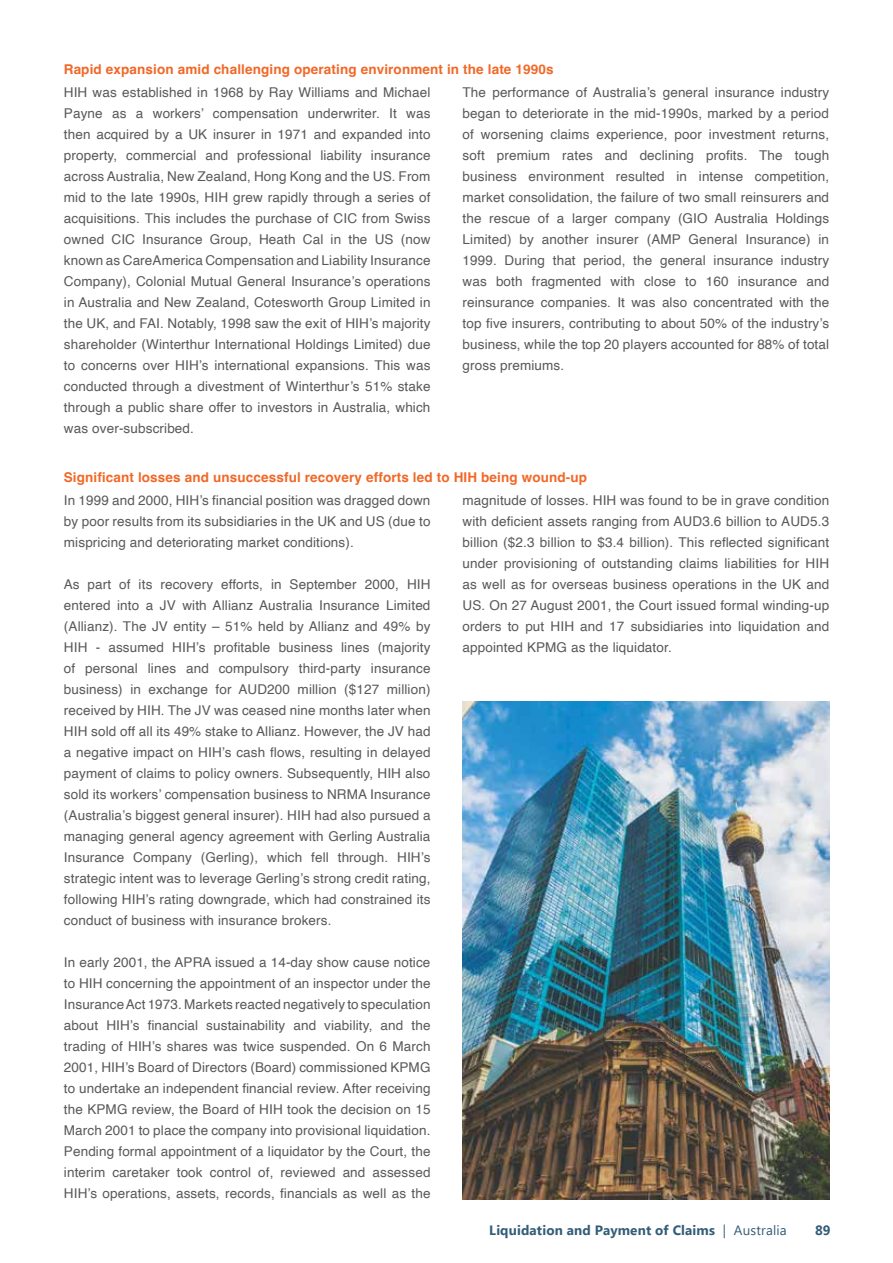
<style>
.page{position:relative;width:893px;height:1263px;background:#fff}
.page>*{position:absolute;margin:0;border:0;box-sizing:border-box;transform-origin:0 0}
.t1{font:13.5px/21px "Helvetica";letter-spacing:.01em;color:#58595b;text-align:justify}
.t2{font:700 13.5px "Helvetica";letter-spacing:.01em;color:#f16827}
.t3{font:700 13.5px "Segoe UI";letter-spacing:.01em;color:#345d78}
.s1{font-weight:400}
</style>
<div class="page">
<img style="left:462px;top:701px;width:367px;height:498px">
<p class="t2" style="left:64px;top:61px;width:491px">Rapid expansion amid challenging operating environment in the late 1990s</p>
<p class="t1" style="left:64px;top:82px;width:368px">HIH was established in 1968 by Ray Williams and Michael Payne as a workers’ compensation underwriter. It was then acquired by a UK insurer in 1971 and expanded into property, commercial and professional liability insurance across Australia, New Zealand, Hong Kong and the US. From mid to the late 1990s, HIH grew rapidly through a series of acquisitions. This includes the purchase of CIC from Swiss owned CIC Insurance Group, Heath Cal in the US (now known as CareAmerica Compensation and Liability Insurance Company), Colonial Mutual General Insurance’s operations in Australia and New Zealand, Cotesworth Group Limited in the UK, and FAI. Notably, 1998 saw the exit of HIH’s majority shareholder (Winterthur International Holdings Limited) due to concerns over HIH’s international expansions. This was conducted through a divestment of Winterthur’s 51% stake through a public share offer to investors in Australia, which was over-subscribed.</p>
<p class="t1" style="left:462px;top:82px;width:368px">The performance of Australia’s general insurance industry began to deteriorate in the mid-1990s, marked by a period of worsening claims experience, poor investment returns, soft premium rates and declining profits. The tough business environment resulted in intense competition, market consolidation, the failure of two small reinsurers and the rescue of a larger company (GIO Australia Holdings Limited) by another insurer (AMP General Insurance) in 1999. During that period, the general insurance industry was both fragmented with close to 160 insurance and reinsurance companies. It was also concentrated with the top five insurers, contributing to about 50% of the industry’s business, while the top 20 players accounted for 88% of total gross premiums.</p>
<p class="t2" style="left:64px;top:469px;width:525px">Significant losses and unsuccessful recovery efforts led to HIH being wound-up</p>
<p class="t1" style="left:64px;top:490px;width:368px">In 1999 and 2000, HIH’s financial position was dragged down by poor results from its subsidiaries in the UK and US (due to mispricing and deteriorating market conditions).</p>
<p class="t1" style="left:64px;top:574px;width:368px">As part of its recovery efforts, in September 2000, HIH entered into a JV with Allianz Australia Insurance Limited (Allianz). The JV entity – 51% held by Allianz and 49% by HIH - assumed HIH’s profitable business lines (majority of personal lines and compulsory third-party insurance business) in exchange for AUD200 million ($127 million) received by HIH. The JV was ceased nine months later when HIH sold off all its 49% stake to Allianz. However, the JV had a negative impact on HIH’s cash flows, resulting in delayed payment of claims to policy owners. Subsequently, HIH also sold its workers’ compensation business to NRMA Insurance (Australia’s biggest general insurer). HIH had also pursued a managing general agency agreement with Gerling Australia Insurance Company (Gerling), which fell through. HIH’s strategic intent was to leverage Gerling’s strong credit rating, following HIH’s rating downgrade, which had constrained its conduct of business with insurance brokers.</p>
<p class="t1" style="left:64px;top:952px;width:368px">In early 2001, the APRA issued a 14-day show cause notice to HIH concerning the appointment of an inspector under the Insurance Act 1973. Markets reacted negatively to speculation about HIH’s financial sustainability and viability, and the trading of HIH’s shares was twice suspended. On 6 March 2001, HIH’s Board of Directors (Board) commissioned KPMG to undertake an independent financial review. After receiving the KPMG review, the Board of HIH took the decision on 15<br>March 2001 to place the company into provisional liquidation.<br>Pending formal appointment of a liquidator by the Court, the interim caretaker took control of, reviewed and assessed HIH’s operations, assets, records, financials as well as the</p>
<p class="t1" style="left:463px;top:490px;width:368px">magnitude of losses. HIH was found to be in grave condition with deficient assets ranging from AUD3.6 billion to AUD5.3 billion ($2.3 billion to $3.4 billion). This reflected significant under provisioning of outstanding claims liabilities for HIH as well as for overseas business operations in the UK and US. On 27 August 2001, the Court issued formal winding-up orders to put HIH and 17 subsidiaries into liquidation and appointed KPMG as the liquidator.</p>
<p class="t3" style="left:489px;top:1222px;width:299px">Liquidation and Payment of Claims <span class="s1">| Australia</span></p>
<p class="t3" style="left:815px;top:1222px;width:17px">89</p>
</div>
